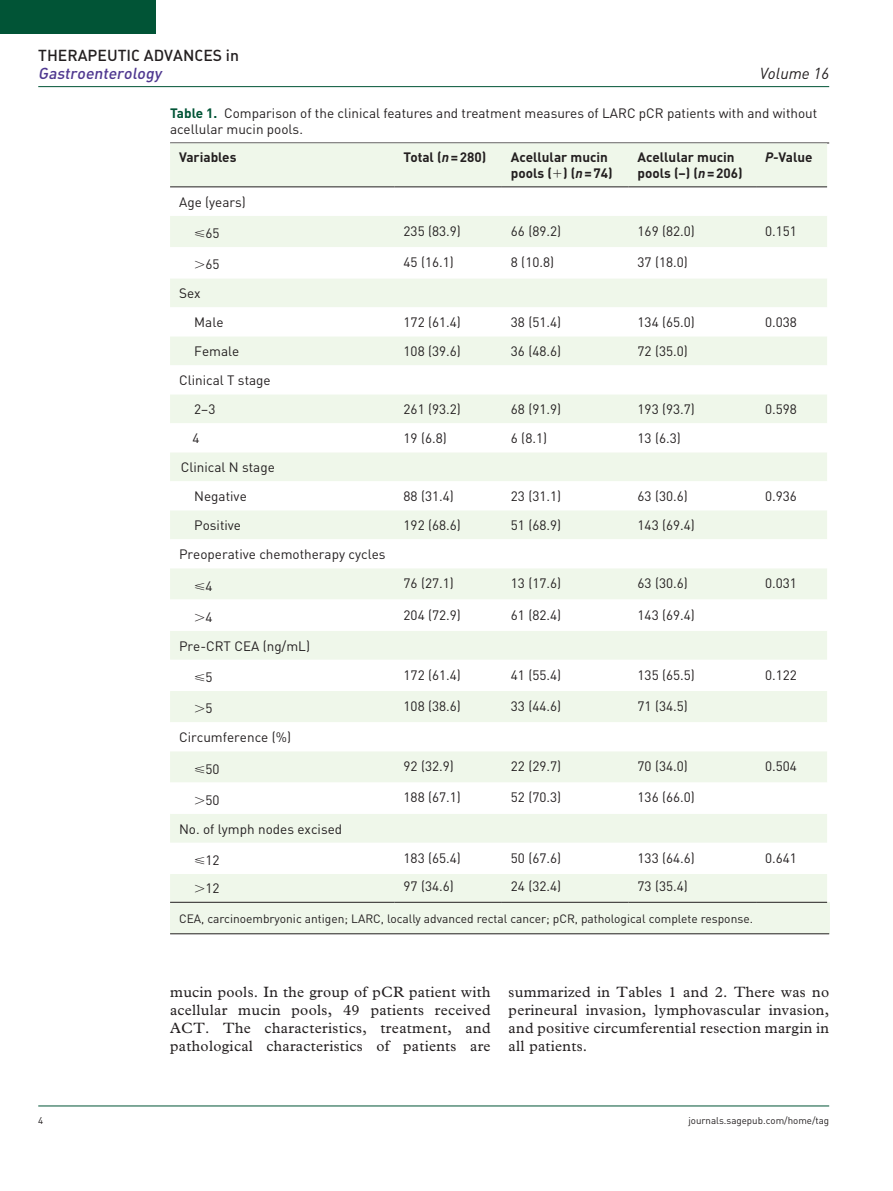
<style>
.page{position:relative;width:893px;height:1191px;background:#fff}
.page>*{position:absolute;margin:0;border:0;box-sizing:border-box;transform-origin:0 0}
.t1{font:15.75px "DIN Medium Alternate";color:#231f20}
.t2{font:italic 15.75px "DIN Medium Alternate";color:#4f3890}
.t3{font:italic 15.75px "DIN";color:#231f20}
.t4{font:15px/18px "Plantin Std";letter-spacing:.02em;color:#231f20;text-align:justify}
.t5{font:13.5px/29px "DIN";color:#231f20}
.t6{font:700 13.5px/15.8px "DIN";color:#231f20}
.t7{font:12px "DIN";color:#231f20}
.t8{font:9.75px "DIN";color:#231f20}
.s1{font-weight:700;color:#015436}
.s2{font-style:italic}
</style>
<div class="page">
<hr style="left:38px;top:86px;width:791px;height:1px;background:#015436">
<hr style="left:38px;top:1105px;width:791px;height:1px;background:#015436">
<div style="left:0;top:0;width:155px;height:34px;background:#015436"></div>
<div style="left:170px;top:902px;width:659px;height:32px;background:#eff7ea"></div>
<hr style="left:170px;top:143px;width:659px;height:1px;background:#231f20">
<hr style="left:170px;top:933px;width:659px;height:1px;background:#231f20">
<div style="left:170px;top:143px;width:657px;height:759px;background:#eff7ea"></div>
<svg style="left:170px;top:187px;width:657px;height:687px"></svg>
<hr style="left:170px;top:186px;width:225px;height:1px;background:#231f20">
<hr style="left:395px;top:186px;width:107px;height:1px;background:#231f20">
<hr style="left:502px;top:186px;width:127px;height:1px;background:#231f20">
<hr style="left:629px;top:186px;width:127px;height:1px;background:#231f20">
<hr style="left:756px;top:186px;width:71px;height:1px;background:#231f20">
<hr style="left:170px;top:902px;width:225px;height:1px;background:#231f20">
<hr style="left:395px;top:902px;width:107px;height:1px;background:#231f20">
<hr style="left:502px;top:902px;width:127px;height:1px;background:#231f20">
<hr style="left:629px;top:902px;width:127px;height:1px;background:#231f20">
<hr style="left:756px;top:902px;width:71px;height:1px;background:#231f20">
<svg style="left:554px;top:169px;width:7px;height:8px"></svg>
<svg style="left:195px;top:261px;width:9px;height:8px"></svg>
<svg style="left:195px;top:613px;width:9px;height:8px"></svg>
<svg style="left:195px;top:705px;width:9px;height:8px"></svg>
<svg style="left:195px;top:796px;width:9px;height:8px"></svg>
<svg style="left:195px;top:885px;width:9px;height:7px"></svg>
<p class="t1" style="left:38px;top:45px;width:202px">THERAPEUTIC ADVANCES IN</p>
<p class="t2" style="left:38px;top:63px;width:125px">Gastroenterology</p>
<p class="t3" style="left:760px;top:63px;width:71px">Volume 16</p>
<p class="t5" style="left:170px;top:105px;width:649px;line-height:15.8px"><span class="s1">Table 1.</span> Comparison of the clinical features and treatment measures of LARC pCR patients with and without acellular mucin pools.</p>
<p class="t6" style="left:179px;top:149px;width:59px">Variables</p>
<p class="t6" style="left:404px;top:149px;width:84px">Total (<span class="s2">n</span>=280)</p>
<p class="t6" style="left:511px;top:149px;width:103px">Acellular mucin pools ( ) (<span class="s2">n</span>=74)</p>
<p class="t6" style="left:638px;top:149px;width:107px">Acellular mucin pools (−) (<span class="s2">n</span>=206)</p>
<p class="t6" style="left:765px;top:149px;width:49px"><span class="s2">P-</span>Value</p>
<p class="t5" style="left:179px;top:187px;width:68px">Age (years)</p>
<p class="t5" style="left:194px;top:218px;width:27px">⩽65</p>
<p class="t5" style="left:404px;top:216px;width:59px">235 (83.9)</p>
<p class="t5" style="left:511px;top:216px;width:52px">66 (89.2)</p>
<p class="t5" style="left:638px;top:216px;width:59px">169 (82.0)</p>
<p class="t5" style="left:765px;top:216px;width:33px">0.151</p>
<p class="t5" style="left:206px;top:250px;width:16px">65</p>
<p class="t5" style="left:404px;top:247px;width:52px">45 (16.1)</p>
<p class="t5" style="left:511px;top:247px;width:45px">8 (10.8)</p>
<p class="t5" style="left:638px;top:247px;width:52px">37 (18.0)</p>
<p class="t5" style="left:194px;top:279px;width:31px;text-indent:-15px">Sex<br>Male</p>
<p class="t5" style="left:404px;top:308px;width:59px">172 (61.4)</p>
<p class="t5" style="left:511px;top:308px;width:52px">38 (51.4)</p>
<p class="t5" style="left:638px;top:308px;width:59px">134 (65.0)</p>
<p class="t5" style="left:765px;top:308px;width:33px">0.038</p>
<p class="t5" style="left:194px;top:337px;width:47px">Female</p>
<p class="t5" style="left:404px;top:337px;width:59px">108 (39.6)</p>
<p class="t5" style="left:511px;top:337px;width:52px">36 (48.6)</p>
<p class="t5" style="left:638px;top:337px;width:52px">72 (35.0)</p>
<p class="t5" style="left:194px;top:366px;width:78px;text-indent:-15px">Clinical T stage<br>2–3</p>
<p class="t5" style="left:404px;top:395px;width:59px">261 (93.2)</p>
<p class="t5" style="left:511px;top:395px;width:52px">68 (91.9)</p>
<p class="t5" style="left:638px;top:395px;width:59px">193 (93.7)</p>
<p class="t5" style="left:765px;top:395px;width:33px">0.598</p>
<p class="t5" style="left:193px;top:424px;width:9px">4</p>
<p class="t5" style="left:404px;top:424px;width:45px">19 (6.8)</p>
<p class="t5" style="left:511px;top:424px;width:38px">6 (8.1)</p>
<p class="t5" style="left:638px;top:424px;width:45px">13 (6.3)</p>
<p class="t5" style="left:194px;top:453px;width:82px;text-indent:-14px">Clinical N stage<br>Negative</p>
<p class="t5" style="left:404px;top:482px;width:52px">88 (31.4)</p>
<p class="t5" style="left:511px;top:482px;width:52px">23 (31.1)</p>
<p class="t5" style="left:638px;top:482px;width:52px">63 (30.6)</p>
<p class="t5" style="left:765px;top:482px;width:33px">0.936</p>
<p class="t5" style="left:194px;top:510px;width:48px">Positive</p>
<p class="t5" style="left:404px;top:510px;width:59px">192 (68.6)</p>
<p class="t5" style="left:511px;top:510px;width:52px">51 (68.9)</p>
<p class="t5" style="left:638px;top:510px;width:59px">143 (69.4)</p>
<p class="t5" style="left:179px;top:539px;width:208px">Preoperative chemotherapy cycles</p>
<p class="t5" style="left:194px;top:571px;width:20px">⩽4</p>
<p class="t5" style="left:404px;top:568px;width:52px">76 (27.1)</p>
<p class="t5" style="left:511px;top:568px;width:52px">13 (17.6)</p>
<p class="t5" style="left:638px;top:568px;width:52px">63 (30.6)</p>
<p class="t5" style="left:765px;top:568px;width:33px">0.031</p>
<p class="t5" style="left:206px;top:602px;width:9px">4</p>
<p class="t5" style="left:404px;top:600px;width:59px">204 (72.9)</p>
<p class="t5" style="left:511px;top:600px;width:52px">61 (82.4)</p>
<p class="t5" style="left:638px;top:600px;width:59px">143 (69.4)</p>
<p class="t5" style="left:179px;top:631px;width:132px">Pre-CRT CEA (ng/mL)</p>
<p class="t5" style="left:194px;top:662px;width:20px">⩽5</p>
<p class="t5" style="left:404px;top:660px;width:59px">172 (61.4)</p>
<p class="t5" style="left:511px;top:660px;width:52px">41 (55.4)</p>
<p class="t5" style="left:638px;top:660px;width:59px">135 (65.5)</p>
<p class="t5" style="left:765px;top:660px;width:33px">0.122</p>
<p class="t5" style="left:206px;top:693px;width:9px">5</p>
<p class="t5" style="left:404px;top:691px;width:59px">108 (38.6)</p>
<p class="t5" style="left:511px;top:691px;width:52px">33 (44.6)</p>
<p class="t5" style="left:638px;top:691px;width:52px">71 (34.5)</p>
<p class="t5" style="left:179px;top:722px;width:114px">Circumference (%)</p>
<p class="t5" style="left:194px;top:754px;width:27px">⩽50</p>
<p class="t5" style="left:404px;top:751px;width:52px">92 (32.9)</p>
<p class="t5" style="left:511px;top:751px;width:52px">22 (29.7)</p>
<p class="t5" style="left:638px;top:751px;width:52px">70 (34.0)</p>
<p class="t5" style="left:765px;top:751px;width:33px">0.504</p>
<p class="t5" style="left:206px;top:785px;width:16px">50</p>
<p class="t5" style="left:404px;top:783px;width:59px">188 (67.1)</p>
<p class="t5" style="left:511px;top:783px;width:52px">52 (70.3)</p>
<p class="t5" style="left:638px;top:783px;width:59px">136 (66.0)</p>
<p class="t5" style="left:179px;top:814px;width:165px">No. of lymph nodes excised</p>
<p class="t5" style="left:194px;top:845px;width:27px">⩽12</p>
<p class="t5" style="left:404px;top:843px;width:59px">183 (65.4)</p>
<p class="t5" style="left:511px;top:843px;width:52px">50 (67.6)</p>
<p class="t5" style="left:638px;top:843px;width:59px">133 (64.6)</p>
<p class="t5" style="left:765px;top:843px;width:33px">0.641</p>
<p class="t5" style="left:206px;top:873px;width:16px">12</p>
<p class="t5" style="left:404px;top:871px;width:52px">97 (34.6)</p>
<p class="t5" style="left:511px;top:871px;width:52px">24 (32.4)</p>
<p class="t5" style="left:638px;top:871px;width:52px">73 (35.4)</p>
<p class="t7" style="left:179px;top:911px;width:575px">CEA, carcinoembryonic antigen; LARC, locally advanced rectal cancer; pCR, pathological complete response.</p>
<p class="t4" style="left:170px;top:983px;width:322px">mucin pools. In the group of pCR patient with acellular mucin pools, 49 patients received ACT. The characteristics, treatment, and pathological characteristics of patients are</p>
<p class="t4" style="left:509px;top:983px;width:322px">summarized in Tables 1 and 2. There was no perineural invasion, lymphovascular invasion, and positive circumferential resection margin in all patients.</p>
<p class="t8" style="left:38px;top:1114px;width:7px">4</p>
<p class="t8" style="left:688px;top:1114px;width:142px">journals.sagepub.com/home/tag</p>
</div>
